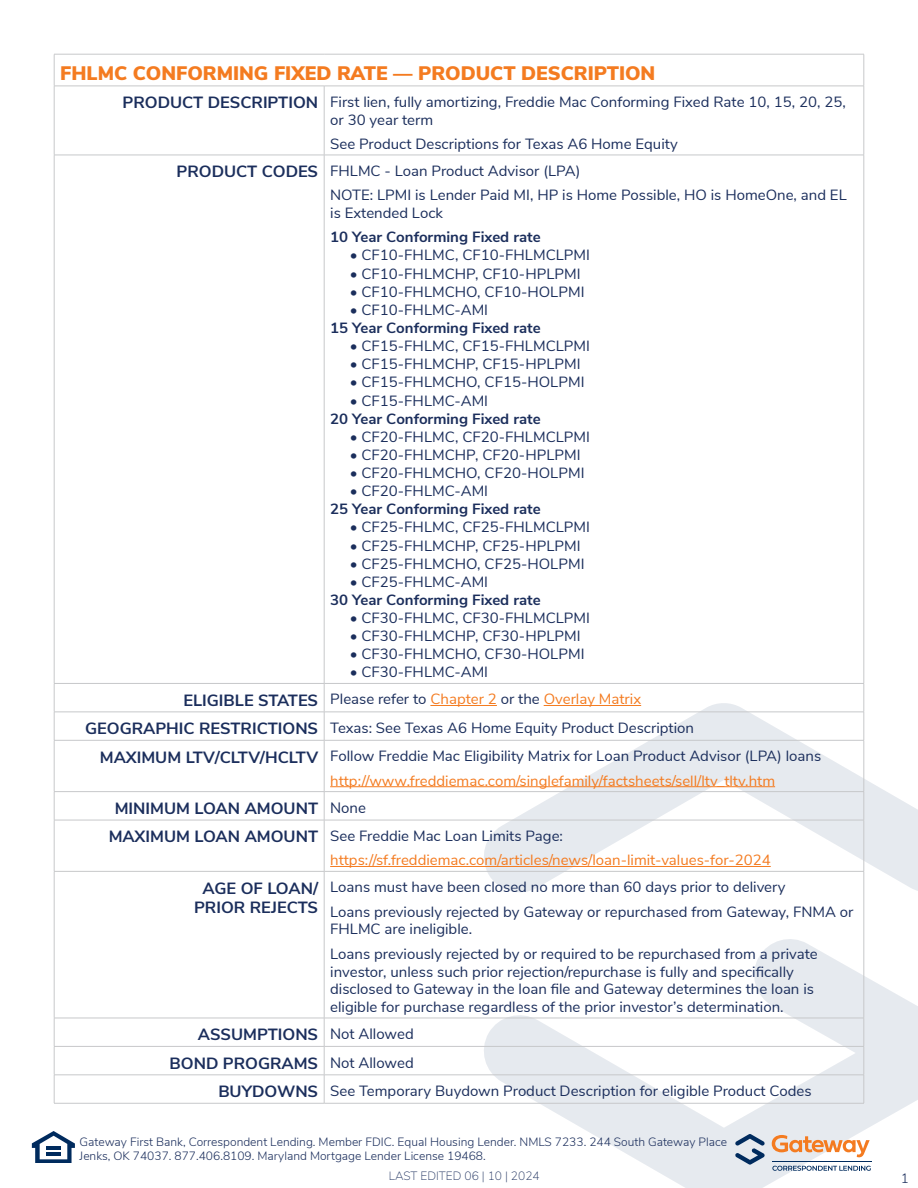
<style>
.page{position:relative;width:918px;height:1188px;background:#fff}
.page>*{position:absolute;margin:0;border:0;box-sizing:border-box;transform-origin:0 0}
.t1{font:900 19.5px "Nunito Sans";color:#f47b20}
.t2{font:700 16.2px/19.5px "Nunito Sans";color:#1b2e5c;text-align:center}
.t3{font:14.7px/17.7px "Nunito Sans";color:#1b2e5c}
.t4{font:14.7px/24.5px "Nunito Sans";color:#f47b20}
.t5{font:700 14.7px "Nunito Sans";color:#1b2e5c}
.t6{font:300 13.5px "Nunito Sans";color:#1b2e5c}
.t7{font:300 12px/14.4px "Nunito Sans";color:#1b2e5c}
.t8{font:200 12px "Nunito Sans";color:#1b2e5c}
.s1{font-weight:700;font-size:16.2px}
.s2{color:#f47b20}
.s3{font-weight:400;font-size:15px}
.s4{font-weight:700;font-size:16.2px;color:#1b2e5c}
.s5{color:#1b2e5c}
</style>
<div class="page">
<svg style="left:484px;top:703px;width:434px;height:194px"></svg>
<svg style="left:484px;top:934px;width:434px;height:254px"></svg>
<svg style="left:32px;top:1131px;width:43px;height:32px"></svg>
<hr style="left:46px;top:1146px;width:15px;height:4px;background:#002b5e">
<hr style="left:46px;top:1152px;width:15px;height:3px;background:#002b5e">
<svg style="left:772px;top:1135px;width:98px;height:22px"></svg>
<svg style="left:735px;top:1134px;width:30px;height:31px"></svg>
<svg style="left:772px;top:1166px;width:99px;height:5px"></svg>
<hr style="left:772px;top:1161px;width:99px;height:1px;background:#002b5e">
<hr style="left:54px;top:54px;width:270px;height:1px;background:#c7c8ca">
<hr style="left:54px;top:54px;width:1px;height:32px;background:#c7c8ca">
<hr style="left:324px;top:54px;width:540px;height:1px;background:#c7c8ca">
<hr style="left:864px;top:54px;width:1px;height:32px;background:#c7c8ca">
<hr style="left:54px;top:86px;width:270px;height:1px;background:#c7c8ca">
<hr style="left:54px;top:86px;width:1px;height:69px;background:#c7c8ca">
<hr style="left:324px;top:86px;width:540px;height:1px;background:#c7c8ca">
<hr style="left:324px;top:86px;width:1px;height:69px;background:#c7c8ca">
<hr style="left:864px;top:86px;width:1px;height:69px;background:#c7c8ca">
<hr style="left:54px;top:155px;width:270px;height:1px;background:#c7c8ca">
<hr style="left:54px;top:155px;width:1px;height:528px;background:#c7c8ca">
<hr style="left:324px;top:155px;width:540px;height:1px;background:#c7c8ca">
<hr style="left:324px;top:155px;width:1px;height:528px;background:#c7c8ca">
<hr style="left:864px;top:155px;width:1px;height:528px;background:#c7c8ca">
<hr style="left:54px;top:683px;width:270px;height:1px;background:#c7c8ca">
<hr style="left:324px;top:683px;width:540px;height:1px;background:#c7c8ca">
<hr style="left:54px;top:712px;width:270px;height:1px;background:#c7c8ca">
<svg style="left:54px;top:684px;width:1px;height:56px"></svg>
<hr style="left:324px;top:712px;width:540px;height:1px;background:#c7c8ca">
<svg style="left:324px;top:684px;width:1px;height:56px"></svg>
<svg style="left:864px;top:684px;width:1px;height:56px"></svg>
<hr style="left:54px;top:740px;width:270px;height:1px;background:#c7c8ca">
<hr style="left:54px;top:740px;width:1px;height:51px;background:#c7c8ca">
<hr style="left:324px;top:740px;width:540px;height:1px;background:#c7c8ca">
<hr style="left:324px;top:740px;width:1px;height:51px;background:#c7c8ca">
<hr style="left:864px;top:740px;width:1px;height:51px;background:#c7c8ca">
<hr style="left:54px;top:791px;width:270px;height:1px;background:#c7c8ca">
<svg style="left:54px;top:792px;width:1px;height:28px"></svg>
<hr style="left:324px;top:791px;width:540px;height:1px;background:#c7c8ca">
<svg style="left:324px;top:792px;width:1px;height:28px"></svg>
<svg style="left:864px;top:792px;width:1px;height:28px"></svg>
<hr style="left:54px;top:820px;width:270px;height:1px;background:#c7c8ca">
<hr style="left:54px;top:820px;width:1px;height:51px;background:#c7c8ca">
<hr style="left:324px;top:820px;width:540px;height:1px;background:#c7c8ca">
<hr style="left:324px;top:820px;width:1px;height:51px;background:#c7c8ca">
<hr style="left:864px;top:820px;width:1px;height:51px;background:#c7c8ca">
<hr style="left:54px;top:871px;width:270px;height:1px;background:#c7c8ca">
<hr style="left:54px;top:872px;width:1px;height:146px;background:#c7c8ca">
<hr style="left:324px;top:871px;width:540px;height:1px;background:#c7c8ca">
<hr style="left:324px;top:872px;width:1px;height:146px;background:#c7c8ca">
<hr style="left:864px;top:872px;width:1px;height:146px;background:#c7c8ca">
<hr style="left:54px;top:1018px;width:270px;height:1px;background:#c7c8ca">
<hr style="left:324px;top:1018px;width:540px;height:1px;background:#c7c8ca">
<hr style="left:54px;top:1046px;width:270px;height:1px;background:#c7c8ca">
<hr style="left:324px;top:1046px;width:540px;height:1px;background:#c7c8ca">
<hr style="left:54px;top:1075px;width:270px;height:1px;background:#c7c8ca">
<svg style="left:54px;top:1018px;width:1px;height:85px"></svg>
<hr style="left:324px;top:1075px;width:540px;height:1px;background:#c7c8ca">
<svg style="left:324px;top:1018px;width:1px;height:85px"></svg>
<svg style="left:864px;top:1018px;width:1px;height:85px"></svg>
<hr style="left:54px;top:1103px;width:270px;height:1px;background:#c7c8ca">
<hr style="left:324px;top:1103px;width:540px;height:1px;background:#c7c8ca">
<hr style="left:430px;top:705px;width:67px;height:1px;background:#f47b20">
<hr style="left:544px;top:705px;width:97px;height:1px;background:#f47b20">
<hr style="left:330px;top:786px;width:445px;height:1px;background:#f47b20">
<hr style="left:330px;top:866px;width:441px;height:1px;background:#f47b20">
<h1 class="t1" style="left:60px;top:59px;width:597px">FHLMC CONFORMING FIXED RATE — PRODUCT DESCRIPTION</h1>
<p class="t3" style="left:330px;top:92px;width:517px;text-indent:-208px"><span class="s1">PRODUCT DESCRIPTION</span> First lien, fully amortizing, Freddie Mac Conforming Fixed Rate 10, 15, 20, 25, or 30 year term</p>
<p class="t3" style="left:177px;top:129px;width:503px;line-height:27px;text-indent:154px">See Product Descriptions for Texas A6 Home Equity<br><span class="s1">PRODUCT CODES</span> FHLMC - Loan Product Advisor (LPA)</p>
<p class="t3" style="left:330px;top:185px;width:518px">NOTE: LPMI is Lender Paid MI, HP is Home Possible, HO is HomeOne, and EL is Extended Lock</p>
<p class="t5" style="left:330px;top:227px;width:212px">10 Year Conforming Fixed rate</p>
<p class="t3" style="left:350px;top:246px;width:242px">• CF10-FHLMC, CF10-FHLMCLPMI</p>
<p class="t3" style="left:350px;top:264px;width:232px">• CF10-FHLMCHP, CF10-HPLPMI</p>
<p class="t3" style="left:350px;top:282px;width:236px">• CF10-FHLMCHO, CF10-HOLPMI</p>
<p class="t3" style="left:350px;top:300px;width:140px">• CF10-FHLMC-AMI</p>
<p class="t5" style="left:330px;top:317px;width:212px">15 Year Conforming Fixed rate</p>
<p class="t3" style="left:350px;top:336px;width:242px">• CF15-FHLMC, CF15-FHLMCLPMI</p>
<p class="t3" style="left:350px;top:354px;width:232px">• CF15-FHLMCHP, CF15-HPLPMI</p>
<p class="t3" style="left:350px;top:373px;width:236px">• CF15-FHLMCHO, CF15-HOLPMI</p>
<p class="t3" style="left:350px;top:391px;width:140px">• CF15-FHLMC-AMI</p>
<p class="t5" style="left:330px;top:408px;width:212px">20 Year Conforming Fixed rate</p>
<p class="t3" style="left:350px;top:427px;width:242px">• CF20-FHLMC, CF20-FHLMCLPMI</p>
<p class="t3" style="left:350px;top:445px;width:232px">• CF20-FHLMCHP, CF20-HPLPMI</p>
<p class="t3" style="left:350px;top:463px;width:236px">• CF20-FHLMCHO, CF20-HOLPMI</p>
<p class="t3" style="left:350px;top:481px;width:140px">• CF20-FHLMC-AMI</p>
<p class="t5" style="left:330px;top:498px;width:212px">25 Year Conforming Fixed rate</p>
<p class="t3" style="left:350px;top:518px;width:242px">• CF25-FHLMC, CF25-FHLMCLPMI</p>
<p class="t3" style="left:350px;top:536px;width:232px">• CF25-FHLMCHP, CF25-HPLPMI</p>
<p class="t3" style="left:350px;top:554px;width:236px">• CF25-FHLMCHO, CF25-HOLPMI</p>
<p class="t3" style="left:350px;top:572px;width:140px">• CF25-FHLMC-AMI</p>
<p class="t5" style="left:330px;top:589px;width:212px">30 Year Conforming Fixed rate</p>
<p class="t3" style="left:350px;top:608px;width:242px">• CF30-FHLMC, CF30-FHLMCLPMI</p>
<p class="t3" style="left:350px;top:626px;width:232px">• CF30-FHLMCHP, CF30-HPLPMI</p>
<p class="t3" style="left:350px;top:644px;width:236px">• CF30-FHLMCHO, CF30-HOLPMI</p>
<p class="t3" style="left:183px;top:658px;width:459px;line-height:27px;text-indent:166px">• CF30-FHLMC-AMI<br><span class="s1">ELIGIBLE STATES</span> Please refer to <span class="s2">Chapter 2</span> or the <span class="s2">Overlay Matrix</span></p>
<p class="t3" style="left:100px;top:713px;width:723px;line-height:28.5px;text-indent:-15px"><span class="s1">GEOGRAPHIC RESTRICTIONS</span> Texas: See Texas A6 Home Equity Product Description<br><span class="s1">MAXIMUM LTV/CLTV/HCLTV</span> Follow Freddie Mac Eligibility Matrix for Loan Product Advisor (LPA) loans</p>
<p class="t4" style="left:330px;top:767px;width:446px">http://www.freddiemac.com/singlefamily/factsheets/sell/ltv_tltv.htm</p>
<p class="t2" style="left:115px;top:798px;width:253px">MINIMUM LOAN AMOUNT <span class="s3">None</span></p>
<p class="t4" style="left:330px;top:823px;width:442px;text-indent:-221px"><span class="s4">MAXIMUM LOAN AMOUNT</span> <span class="s5">See Freddie Mac Loan Limits Page: </span>https://sf.freddiemac.com/articles/news/loan-limit-values-for-2024</p>
<p class="t2" style="left:194px;top:877px;width:126px">AGE OF LOAN/<br>PRIOR REJECTS</p>
<p class="t3" style="left:330px;top:874px;width:525px;line-height:24.5px">Loans must have been closed no more than 60 days prior to delivery<br>Loans previously rejected by Gateway or repurchased from Gateway, FNMA or</p>
<p class="t3" style="left:330px;top:916px;width:489px;line-height:24.5px">FHLMC are ineligible.<br>Loans previously rejected by or required to be repurchased from a private</p>
<p class="t3" style="left:330px;top:962px;width:485px">investor, unless such prior rejection/repurchase is fully and specifically disclosed to Gateway in the loan file and Gateway determines the loan is eligible for purchase regardless of the prior investor’s determination.</p>
<p class="t2" style="left:170px;top:1020px;width:246px;line-height:28.5px;text-align:right">ASSUMPTIONS <span class="s3">Not Allowed<br></span>BOND PROGRAMS <span class="s3">Not Allowed</span></p>
<p class="t3" style="left:218px;top:1081px;width:595px"><span class="s1">BUYDOWNS</span> See Temporary Buydown Product Description for eligible Product Codes</p>
<p class="t7" style="left:80px;top:1133px;width:649px">Gateway First Bank, Correspondent Lending. Member FDIC. Equal Housing Lender. NMLS 7233. 244 South Gateway Place<br>Jenks, OK 74037. 877.406.8109. Maryland Mortgage Lender License 19468.</p>
<p class="t8" style="left:389px;top:1167px;width:152px">LAST EDITED 06 | 10 | 2024</p>
<p class="t6" style="left:901px;top:1169px;width:10px">1</p>
</div>
